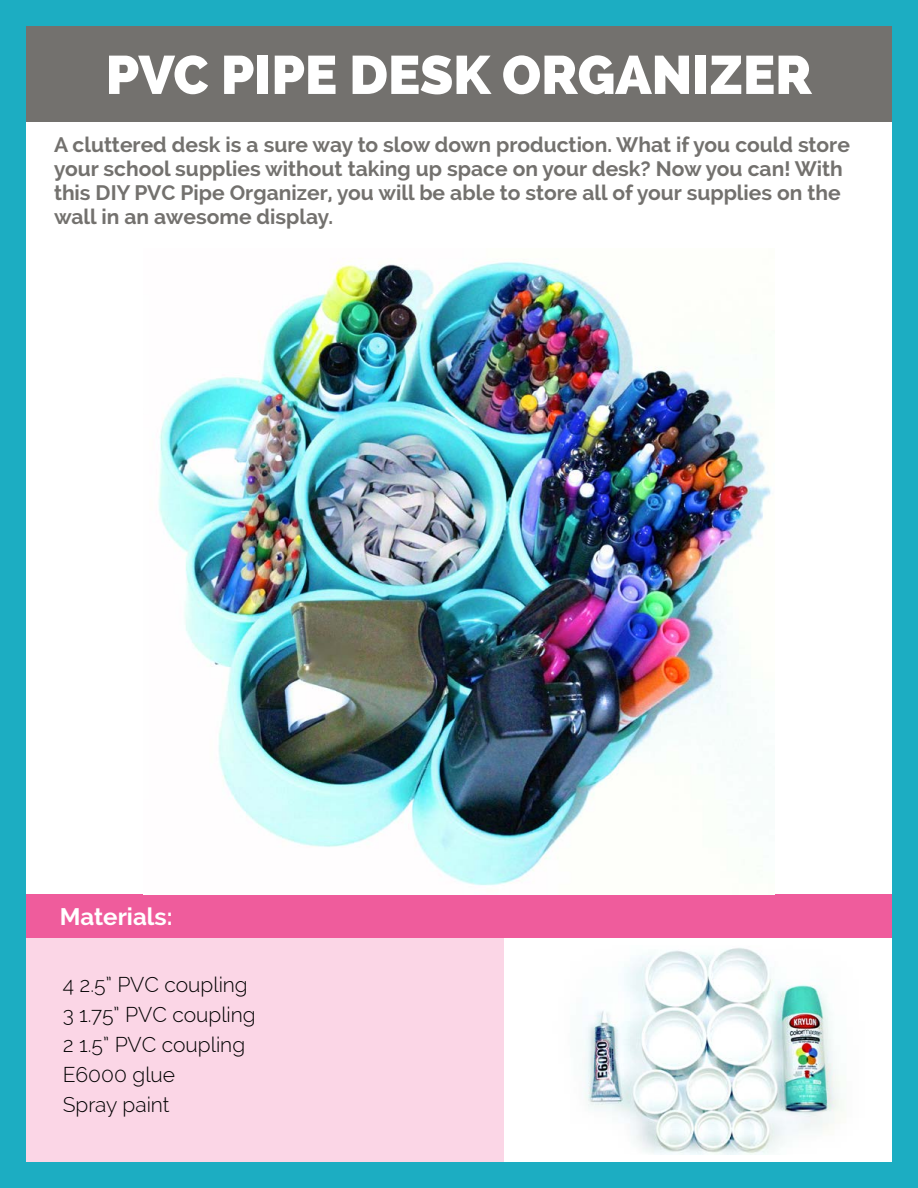
<style>
.page{position:relative;width:918px;height:1188px;background:#fff}
.page>*{position:absolute;margin:0;border:0;box-sizing:border-box;transform-origin:0 0}
.t1{font:800 54px "Raleway";color:#fff}
.t2{font:700 24px "Raleway";color:#fff}
.t3{font:700 21px/24px "Raleway";color:#73716e}
.t4{font:300 21px/30px "Raleway";color:#000}
</style>
<div class="page">
<div style="left:14px;top:14px;width:888px;height:108px;background:#73716e"></div>
<div style="left:20px;top:895px;width:484px;height:268px;background:#fbd6e6"></div>
<div style="left:20px;top:895px;width:888px;height:43px;background:#ef5c9c"></div>
<img style="left:584px;top:948px;width:258px;height:207px">
<div style="left:0;top:0;width:918px;height:25px;background:#1cadc2"></div>
<div style="left:0;top:1162px;width:918px;height:25px;background:#1cadc2"></div>
<div style="left:893px;top:0;width:25px;height:1188px;background:#1cadc2"></div>
<div style="left:0;top:0;width:25px;height:1188px;background:#1cadc2"></div>
<img style="left:158px;top:262px;width:613px;height:624px">
<h1 class="t1" style="left:106px;top:44px;width:708px">PVC PIPE DESK ORGANIZER</h1>
<p class="t3" style="left:54px;top:133px;width:797px">A cluttered desk is a sure way to slow down production. What if you could store your school supplies without taking up space on your desk? Now you can! With this DIY PVC Pipe Organizer, you will be able to store all of your supplies on the wall in an awesome display.</p>
<p class="t2" style="left:60px;top:902px;width:114px">Materials:</p>
<p class="t4" style="left:63px;top:970px;width:195px">4 2.5” PVC coupling<br>3 1.75” PVC coupling<br>2 1.5” PVC coupling<br>E6000 glue<br>Spray paint</p>
</div>
